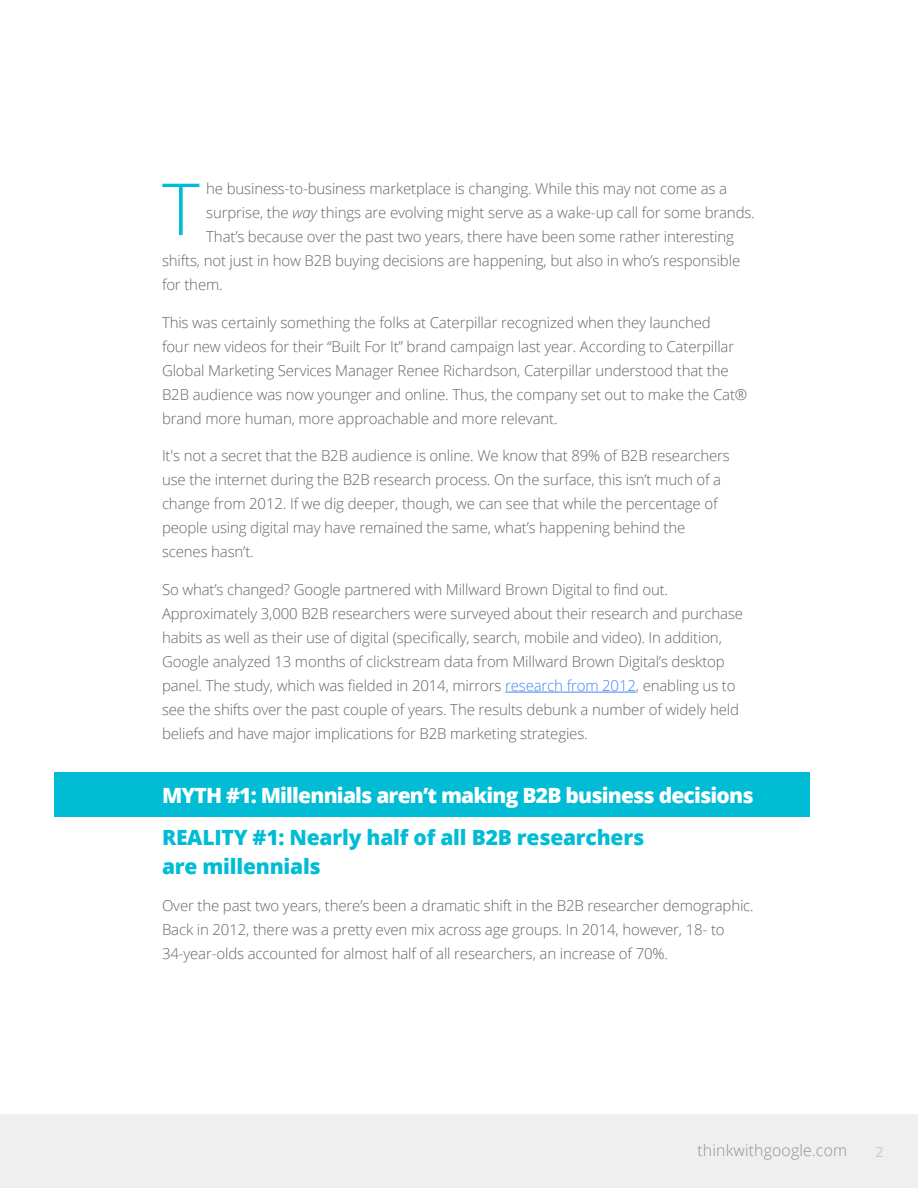
<style>
.page{position:relative;width:918px;height:1188px;background:#fff}
.page>*{position:absolute;margin:0;border:0;box-sizing:border-box;transform-origin:0 0}
.t1{font:300 72px "Open Sans";color:#00bcd4}
.Bold_Header{font:800 21px/28.5px "Open Sans";letter-spacing:-.01em;color:#00bcd4}
.Bold_Header-2{font:800 21px "Open Sans";letter-spacing:-.04em;color:#fff}
.t2{font:300 15.75px "Open Sans";letter-spacing:.01em;color:#666766}
.Bold_Header-3{font:300 15px/24px "Open Sans";letter-spacing:-.01em;color:#656565}
.Body_Text{font:14.25px "Open Sans";color:#c9c9c9}
.s1{font-style:italic}
.s2{color:#4285f4}
</style>
<div class="page">
<div style="left:0;top:1114px;width:918px;height:74px;background:#f0eff0"></div>
<div style="left:54px;top:772px;width:756px;height:45px;background:#00bcd4"></div>
<hr style="left:505px;top:692px;width:131px;height:1px;background:#4285f4">
<p class="Bold_Header-3" style="left:206px;top:177px;width:522px">he business-to-business marketplace is changing. While this may not come as a</p>
<p class="Bold_Header-3" style="left:206px;top:201px;width:550px">surprise, the <span class="s1">way</span> things are evolving might serve as a wake-up call for some brands.</p>
<p class="Bold_Header-3" style="left:206px;top:225px;width:529px">That’s because over the past two years, there have been some rather interesting</p>
<p class="Bold_Header-3" style="left:162px;top:249px;width:580px">shifts, not just in how B2B buying decisions are happening, but also in who’s responsible</p>
<p class="Bold_Header-3" style="left:162px;top:273px;width:62px">for them.</p>
<p class="Bold_Header-3" style="left:162px;top:310px;width:587px">This was certainly something the folks at Caterpillar recognized when they launched<br>four new videos for their “Built For It” brand campaign last year. According to Caterpillar Global Marketing Services Manager Renee Richardson, Caterpillar understood that the B2B audience was now younger and online. Thus, the company set out to make the Cat® brand more human, more approachable and more relevant.</p>
<p class="Bold_Header-3" style="left:162px;top:444px;width:569px">It's not a secret that the B2B audience is online. We know that 89% of B2B researchers use the internet during the B2B research process. On the surface, this isn’t much of a change from 2012. If we dig deeper, though, we can see that while the percentage of people using digital may have remained the same, what’s happening behind the scenes hasn’t.</p>
<p class="Bold_Header-3" style="left:162px;top:577px;width:583px">So what’s changed? Google partnered with Millward Brown Digital to find out.<br>Approximately 3,000 B2B researchers were surveyed about their research and purchase habits as well as their use of digital (specifically, search, mobile and video). In addition, Google analyzed 13 months of clickstream data from Millward Brown Digital’s desktop panel. The study, which was fielded in 2014, mirrors <span class="s2">research from 2012</span>, enabling us to see the shifts over the past couple of years. The results debunk a number of widely held beliefs and have major implications for B2B marketing strategies.</p>
<p class="t1" style="left:162px;top:160px;width:39px">T</p>
<p class="Bold_Header-2" style="left:162px;top:780px;width:593px">MYTH #1: Millennials aren’t making B2B business decisions</p>
<p class="Bold_Header" style="left:162px;top:823px;width:484px">REALITY #1: Nearly half of all B2B researchers are millennials</p>
<p class="Bold_Header-3" style="left:162px;top:894px;width:593px">Over the past two years, there’s been a dramatic shift in the B2B researcher demographic.<br>Back in 2012, there was a pretty even mix across age groups. In 2014, however, 18- to<br>34-year-olds accounted for almost half of all researchers, an increase of 70%.</p>
<p class="t2" style="left:698px;top:1140px;width:151px">thinkwithgoogle.com</p>
<p class="Body_Text" style="left:876px;top:1142px;width:10px">2</p>
</div>
